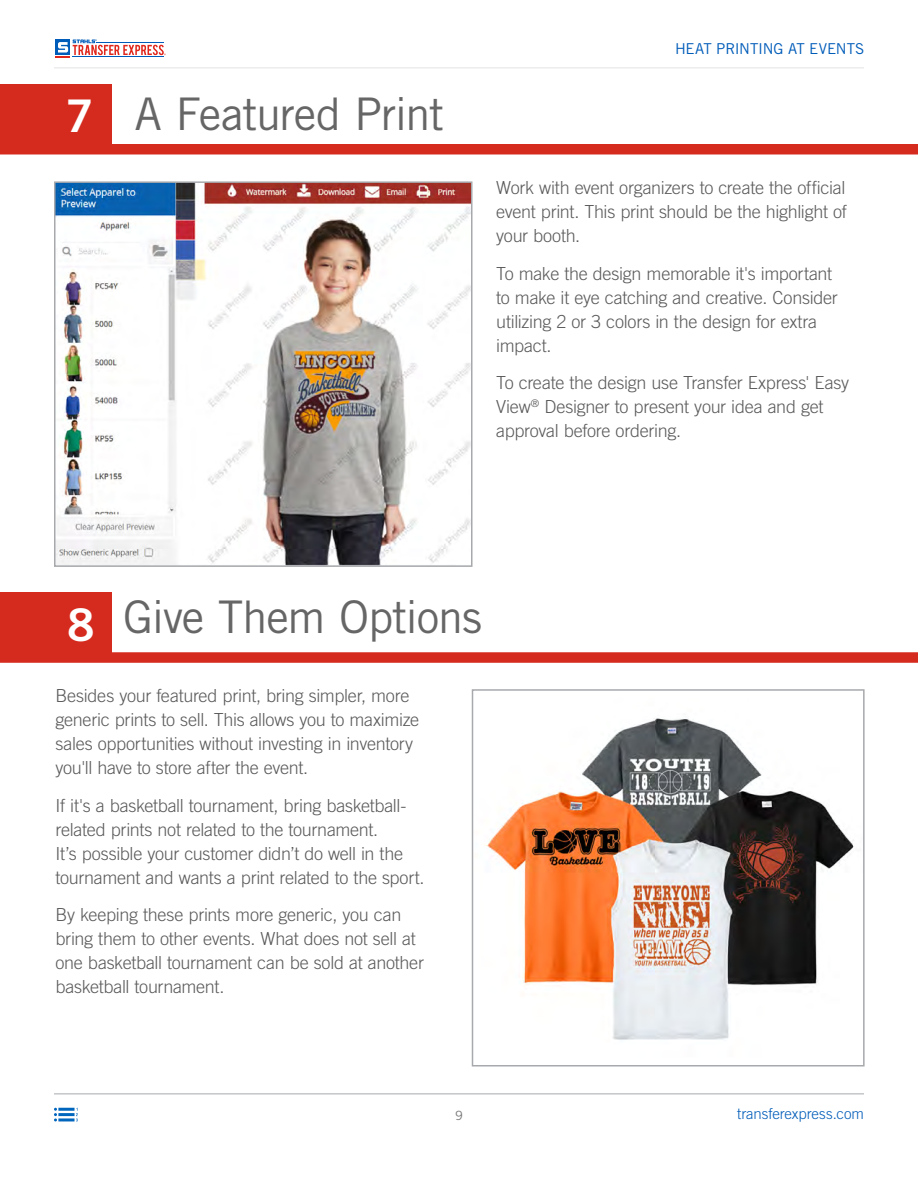
<style>
.page{position:relative;width:918px;height:1188px;background:#fff}
.page>*{position:absolute;margin:0;border:0;box-sizing:border-box;transform-origin:0 0}
.t1{font:45px "Trade Gothic LT Std";letter-spacing:-.025em;color:#666}
.t2{font:45px "Trade Gothic LT Std Bd 2";color:#fff}
.t3{font:300 18px/24px "Trade Gothic LT Std";letter-spacing:-.015em;color:#5a5a5a}
.t4{font:15px "Trade Gothic LT Std";letter-spacing:-.01em;color:#005cb9}
.t5{font:300 15px "Trade Gothic LT Std";letter-spacing:-.005em;color:#005cb9}
.t6{font:12.75px "Trade Gothic LT Std";color:#787878}
</style>
<div class="page">
<hr style="left:54px;top:68px;width:810px;height:1px;background:#e2e3e4">
<hr style="left:54px;top:1094px;width:810px;height:1px;background:#a7a9ac">
<svg style="left:56px;top:39px;width:110px;height:18px"></svg>
<hr style="left:58px;top:1108px;width:17px;height:3px;background:#0065bd">
<hr style="left:58px;top:1113px;width:17px;height:3px;background:#0065bd">
<svg style="left:54px;top:1108px;width:3px;height:13px"></svg>
<hr style="left:58px;top:1118px;width:17px;height:3px;background:#0065bd">
<svg style="left:76px;top:1108px;width:2px;height:13px"></svg>
<img style="left:57px;top:184px;width:412px;height:380px">
<div style="left:54px;top:181px;width:418px;height:386px;border:2px solid #a7a9ac"></div>
<img style="left:485px;top:718px;width:369px;height:322px">
<div style="left:472px;top:689px;width:393px;height:377px;border:2px solid #a7a9ac"></div>
<div style="left:0;top:144px;width:918px;height:10px;background:#d52b1e"></div>
<div style="left:0;top:652px;width:918px;height:11px;background:#d52b1e"></div>
<div style="left:0;top:84px;width:111px;height:62px;background:#d52b1e"></div>
<div style="left:0;top:593px;width:111px;height:61px;background:#d52b1e"></div>
<h1 class="t2" style="left:66px;top:88px;width:29px">7</h1>
<h1 class="t1" style="left:134px;top:87px;width:311px">A Featured Print</h1>
<p class="t4" style="left:675px;top:39px;width:191px">HEAT PRINTING AT EVENTS</p>
<p class="t3" style="left:496px;top:176px;width:352px;text-align:justify">Work with event organizers to create the official event print. This print should be the highlight of your booth.</p>
<p class="t3" style="left:496px;top:261px;width:343px">To make the design memorable it's important to make it eye catching and creative. Consider utilizing 2 or 3 colors in the design for extra impact.</p>
<p class="t3" style="left:496px;top:371px;width:355px">To create the design use Transfer Express' Easy<br>View<sup>®</sup> Designer to present your idea and get approval before ordering.</p>
<h1 class="t2" style="left:67px;top:597px;width:29px">8</h1>
<h1 class="t1" style="left:123px;top:590px;width:360px">Give Them Options</h1>
<p class="t3" style="left:56px;top:684px;width:365px">Besides your featured print, bring simpler, more generic prints to sell. This allows you to maximize sales opportunities without investing in inventory you'll have to store after the event.</p>
<p class="t3" style="left:56px;top:793px;width:371px">If it's a basketball tournament, bring basketball&shy;related prints not related to the tournament.<br>It’s possible your customer didn’t do well in the tournament and wants a print related to the sport.</p>
<p class="t3" style="left:56px;top:903px;width:370px">By keeping these prints more generic, you can bring them to other events. What does not sell at one basketball tournament can be sold at another basketball tournament.</p>
<p class="t6" style="left:455px;top:1107px;width:9px">9</p>
<p class="t5" style="left:737px;top:1104px;width:128px">transferexpress.com</p>
</div>
